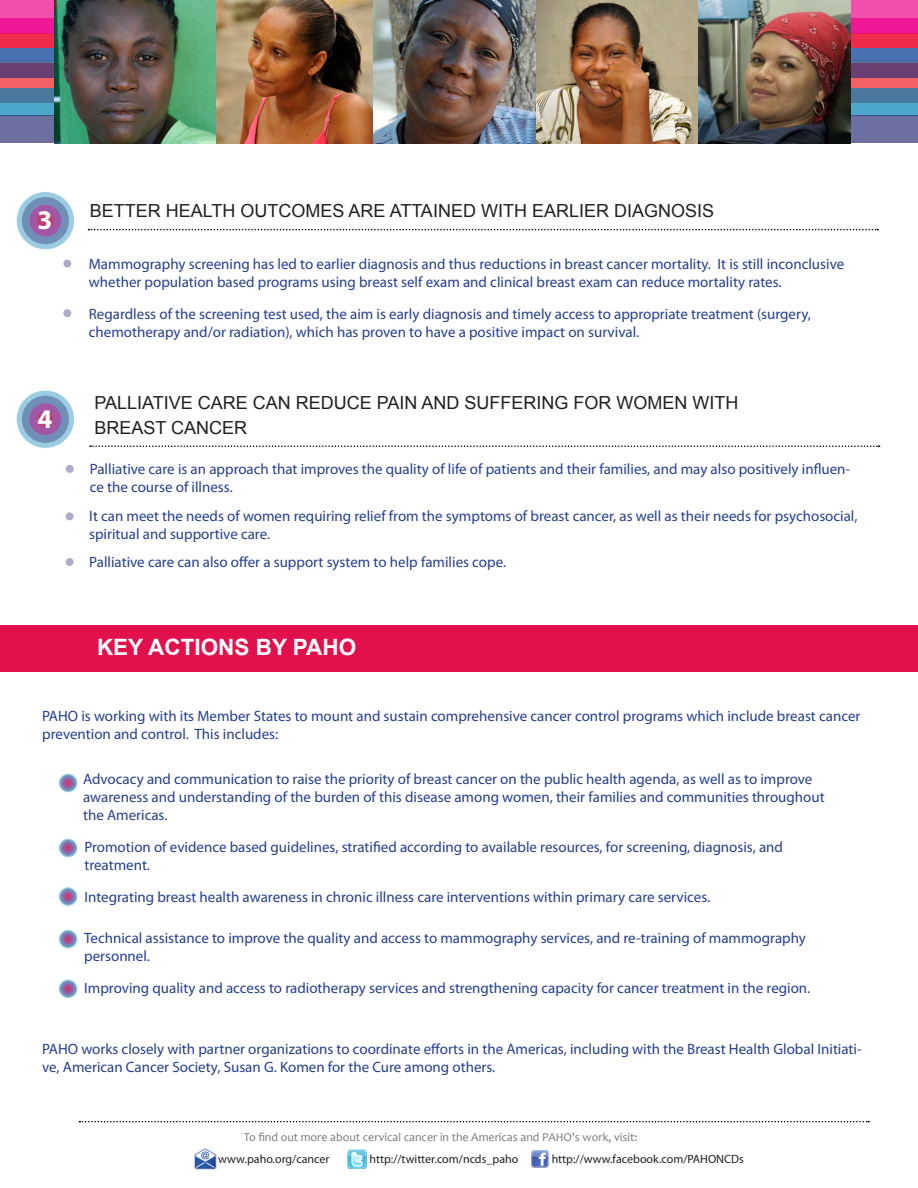
<style>
.page{position:relative;width:918px;height:1188px;background:#fff}
.page>*{position:absolute;margin:0;border:0;box-sizing:border-box;transform-origin:0 0}
.t1{font:700 27px "Myriad Pro";color:#fff}
.t2{font:700 22.5px "Arial";color:#fff}
.t3{font:18px/25.5px "Arial";color:#231f20}
.Cuerpo{font:15px/18px "Myriad Pro";color:#253f8e}
.Cuerpo-2{font:12px "Myriad Pro";color:#231f20}
.Cuerpo-3{font:12px "Candara";color:#76787b}
</style>
<div class="page">
<svg style="left:16px;top:192px;width:59px;height:58px"></svg>
<div style="left:16px;top:191px;width:59px;height:59px;border:1px solid #fff;border-radius:50%"></div>
<svg style="left:22px;top:197px;width:47px;height:47px"></svg>
<div style="left:30px;top:205px;width:31px;height:32px;background:#a157a5;border-radius:50%"></div>
<div style="left:37px;top:212px;width:17px;height:17px;background:#bf4071;border-radius:50%"></div>
<svg style="left:16px;top:390px;width:59px;height:58px"></svg>
<div style="left:16px;top:390px;width:59px;height:58px;border:1px solid #fff;border-radius:50%"></div>
<svg style="left:22px;top:396px;width:47px;height:47px"></svg>
<div style="left:30px;top:403px;width:31px;height:32px;background:#a157a5;border-radius:50%"></div>
<div style="left:37px;top:411px;width:17px;height:16px;background:#bf4071;border-radius:50%"></div>
<svg style="left:88px;top:229px;width:790px;height:1px"></svg>
<div style="left:63px;top:260px;width:8px;height:8px;background:#adadc9;border-radius:50%"></div>
<svg style="left:90px;top:445px;width:790px;height:2px"></svg>
<div style="left:66px;top:465px;width:8px;height:8px;background:#adadc9;border-radius:50%"></div>
<div style="left:66px;top:512px;width:8px;height:8px;background:#adadc9;border-radius:50%"></div>
<div style="left:0;top:625px;width:918px;height:47px;background:#e2114c"></div>
<div style="left:0;top:60px;width:54px;height:43px;background:#f36165"></div>
<svg style="left:0;top:88px;width:54px;height:28px;background:#4a8aaf"></svg>
<div style="left:0;top:116px;width:54px;height:27px;background:#6e6fa1"></div>
<div style="left:0;top:0;width:54px;height:60px;background:#f24eae"></div>
<div style="left:0;top:33px;width:54px;height:15px;background:#ef2b4c"></div>
<svg style="left:0;top:49px;width:54px;height:14px"></svg>
<div style="left:0;top:63px;width:54px;height:15px;background:#6a4072"></div>
<div style="left:0;top:18px;width:54px;height:15px;background:#ee1896"></div>
<div style="left:850px;top:60px;width:68px;height:43px;background:#f36165"></div>
<svg style="left:850px;top:88px;width:68px;height:28px;background:#4989ad"></svg>
<div style="left:850px;top:116px;width:68px;height:27px;background:#6e6fa1"></div>
<div style="left:850px;top:0;width:68px;height:60px;background:#f24eae"></div>
<div style="left:850px;top:33px;width:68px;height:15px;background:#ef2b4c"></div>
<svg style="left:850px;top:49px;width:68px;height:14px"></svg>
<div style="left:850px;top:63px;width:68px;height:15px;background:#6a4072"></div>
<div style="left:850px;top:18px;width:68px;height:15px;background:#ee1896"></div>
<img style="left:54px;top:0;width:796px;height:143px">
<img style="left:195px;top:1148px;width:21px;height:21px">
<img style="left:348px;top:1150px;width:19px;height:19px">
<img style="left:532px;top:1150px;width:17px;height:17px">
<div style="left:63px;top:309px;width:8px;height:8px;background:#adadc9;border-radius:50%"></div>
<svg style="left:58px;top:773px;width:20px;height:20px"></svg>
<div style="left:58px;top:773px;width:20px;height:20px;border:1px solid #fff;border-radius:50%"></div>
<svg style="left:60px;top:775px;width:16px;height:16px"></svg>
<div style="left:63px;top:778px;width:10px;height:10px;background:#a157a5;border-radius:50%"></div>
<svg style="left:65px;top:780px;width:6px;height:6px"></svg>
<svg style="left:58px;top:838px;width:20px;height:20px"></svg>
<div style="left:58px;top:838px;width:20px;height:20px;border:1px solid #fff;border-radius:50%"></div>
<svg style="left:60px;top:840px;width:16px;height:16px"></svg>
<div style="left:63px;top:843px;width:10px;height:10px;background:#a157a5;border-radius:50%"></div>
<svg style="left:65px;top:845px;width:6px;height:6px"></svg>
<svg style="left:58px;top:887px;width:20px;height:19px"></svg>
<div style="left:58px;top:887px;width:20px;height:19px;border:1px solid #fff;border-radius:50%"></div>
<svg style="left:60px;top:889px;width:16px;height:16px"></svg>
<div style="left:63px;top:891px;width:10px;height:11px;background:#a157a5;border-radius:50%"></div>
<svg style="left:65px;top:894px;width:6px;height:5px"></svg>
<svg style="left:58px;top:929px;width:20px;height:20px"></svg>
<div style="left:58px;top:929px;width:20px;height:20px;border:1px solid #fff;border-radius:50%"></div>
<svg style="left:60px;top:931px;width:16px;height:16px"></svg>
<div style="left:63px;top:934px;width:10px;height:10px;background:#a157a5;border-radius:50%"></div>
<svg style="left:65px;top:936px;width:6px;height:6px"></svg>
<svg style="left:79px;top:1121px;width:790px;height:1px"></svg>
<svg style="left:58px;top:979px;width:20px;height:20px"></svg>
<div style="left:58px;top:979px;width:20px;height:20px;border:1px solid #fff;border-radius:50%"></div>
<svg style="left:60px;top:981px;width:16px;height:16px"></svg>
<div style="left:63px;top:983px;width:10px;height:11px;background:#a157a5;border-radius:50%"></div>
<svg style="left:65px;top:986px;width:6px;height:6px"></svg>
<div style="left:66px;top:558px;width:8px;height:8px;background:#adadc9;border-radius:50%"></div>
<p class="t1" style="left:38px;top:203px;width:16px">3</p>
<p class="t1" style="left:38px;top:401px;width:16px">4</p>
<p class="t3" style="left:90px;top:198px;width:626px">BETTER HEALTH OUTCOMES ARE ATTAINED WITH EARLIER DIAGNOSIS</p>
<p class="Cuerpo" style="left:89px;top:255px;width:757px">Mammography screening has led to earlier diagnosis and thus reductions in breast cancer mortality. It is still inconclusive whether population based programs using breast self exam and clinical breast exam can reduce mortality rates.</p>
<p class="Cuerpo" style="left:89px;top:304px;width:724px">Regardless of the screening test used, the aim is early diagnosis and timely access to appropriate treatment (surgery, chemotherapy and/or radiation), which has proven to have a positive impact on survival.</p>
<p class="t3" style="left:94px;top:390px;width:646px">PALLIATIVE CARE CAN REDUCE PAIN AND SUFFERING FOR WOMEN WITH<br>BREAST CANCER</p>
<p class="Cuerpo" style="left:90px;top:460px;width:762px">Palliative care is an approach that improves the quality of life of patients and their families, and may also positively influen&shy;ce the course of illness.</p>
<p class="Cuerpo" style="left:89px;top:507px;width:770px">It can meet the needs of women requiring relief from the symptoms of breast cancer, as well as their needs for psychosocial, spiritual and supportive care.</p>
<p class="Cuerpo" style="left:89px;top:552px;width:418px">Palliative care can also offer a support system to help families cope.</p>
<p class="t2" style="left:97px;top:632px;width:261px">KEY ACTIONS BY PAHO</p>
<p class="Cuerpo" style="left:42px;top:706px;width:820px">PAHO is working with its Member States to mount and sustain comprehensive cancer control programs which include breast cancer prevention and control. This includes:</p>
<p class="Cuerpo" style="left:83px;top:770px;width:743px">Advocacy and communication to raise the priority of breast cancer on the public health agenda, as well as to improve awareness and understanding of the burden of this disease among women, their families and communities throughout the Americas.</p>
<p class="Cuerpo" style="left:84px;top:838px;width:700px">Promotion of evidence based guidelines, stratified according to available resources, for screening, diagnosis, and treatment.</p>
<p class="Cuerpo" style="left:84px;top:888px;width:627px">Integrating breast health awareness in chronic illness care interventions within primary care services.</p>
<p class="Cuerpo" style="left:84px;top:929px;width:723px">Technical assistance to improve the quality and access to mammography services, and re-training of mammography personnel.</p>
<p class="Cuerpo" style="left:84px;top:979px;width:728px">Improving quality and access to radiotherapy services and strengthening capacity for cancer treatment in the region.</p>
<p class="Cuerpo" style="left:42px;top:1040px;width:821px">PAHO works closely with partner organizations to coordinate efforts in the Americas, including with the Breast Health Global Initiati&shy;ve, American Cancer Society, Susan G. Komen for the Cure among others.</p>
<p class="Cuerpo-3" style="left:244px;top:1129px;width:395px">To find out more about cervical cancer in the Americas and PAHO’s work, visit:</p>
<p class="Cuerpo-2" style="left:218px;top:1152px;width:113px">www.paho.org/cancer</p>
<p class="Cuerpo-2" style="left:370px;top:1152px;width:150px">http://twitter.com/ncds_paho</p>
<p class="Cuerpo-2" style="left:552px;top:1152px;width:194px">http://www.facebook.com/PAHONCDs</p>
</div>
